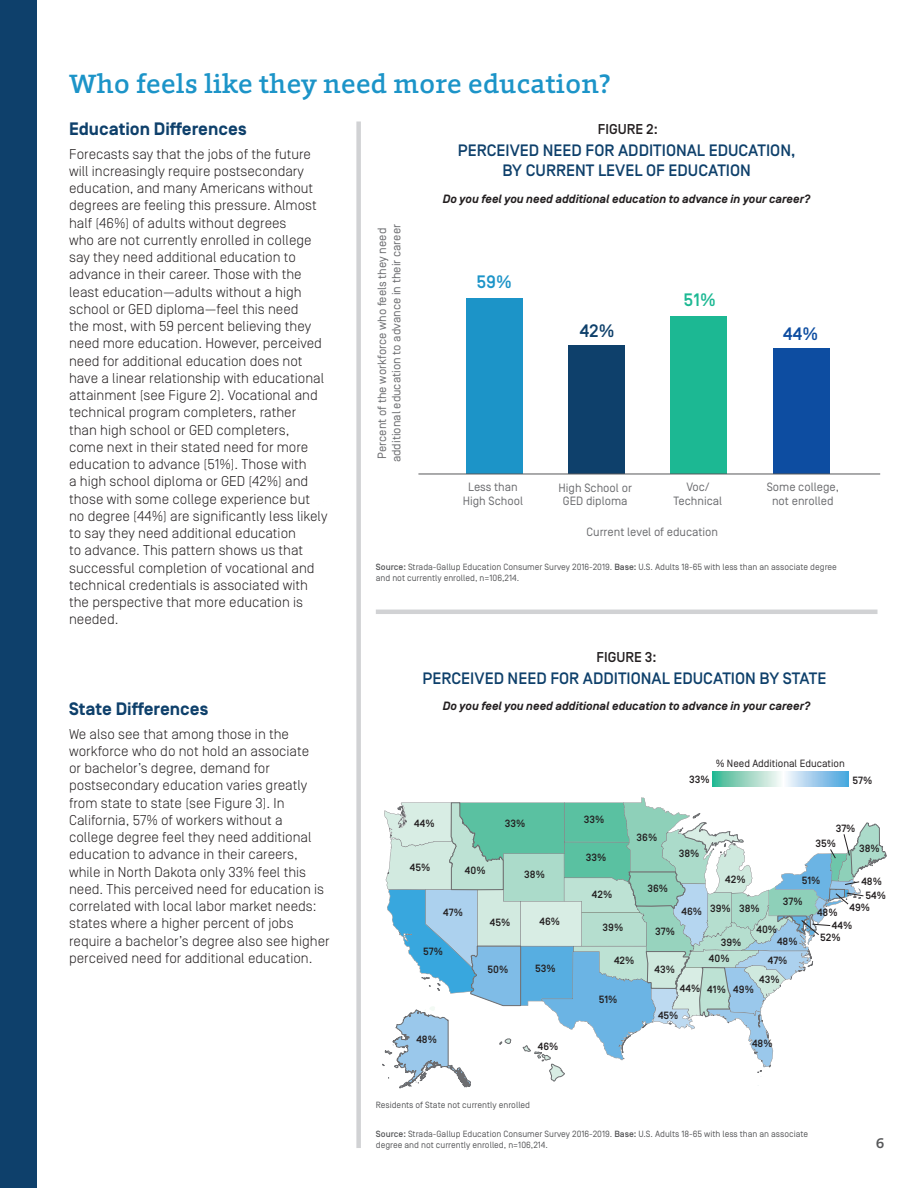
<style>
.page{position:relative;width:918px;height:1188px;background:#fff}
.page>*{position:absolute;margin:0;border:0;box-sizing:border-box;transform-origin:0 0}
.t1{font:500 27px "Foro";color:#1c94c8}
.t2{font:700 18px "Simplon Norm";color:#0e406b}
.t3{font:500 18px "Simplon Norm";color:#1c94c8}
.t4{font:500 18px "Simplon Norm";color:#0e406b}
.t5{font:500 18px "Simplon Norm";color:#1cb893}
.t6{font:500 18px "Simplon Norm";color:#0d4da1}
.t7{font:500 16.5px "Simplon Norm";color:#0e406b}
.t8{font:500 15px "Foro";color:#57585a}
.t9{font:300 14.25px/17.2px "Simplon Norm";color:#231f20}
.t10{font:500 14.25px "Simplon Norm";color:#231f20}
.t11{font:12px/13.5px "Simplon Norm";color:#6c6d70;text-align:center}
.t12{font:italic 700 12px "Simplon Norm";color:#231f20}
.t13{font:500 10.5px "Simplon Norm";color:#231f20}
.t14{font:10.5px "Simplon Norm";color:#231f20}
.t15{font:9px/10.8px "Simplon Norm";color:#57585a}
.s1{font-weight:500}
</style>
<div class="page">
<div style="left:0;top:0;width:37px;height:1188px;background:#0e406b"></div>
<div style="left:356px;top:122px;width:5px;height:1026px;background:#d1d2d4"></div>
<div style="left:773px;top:348px;width:56px;height:126px;background:#0d4da1"></div>
<div style="left:671px;top:316px;width:56px;height:158px;background:#1cb893"></div>
<div style="left:569px;top:345px;width:56px;height:129px;background:#0e406b"></div>
<div style="left:466px;top:299px;width:57px;height:175px;background:#1c94c8"></div>
<hr style="left:418px;top:474px;width:462px;height:1px;background:#57585a">
<hr style="left:376px;top:610px;width:502px;height:4px;background:#d1d2d4">
<svg style="left:713px;top:771px;width:136px;height:16px;background:#9cd2d7"></svg>
<svg style="left:382px;top:797px;width:505px;height:292px"></svg>
<p class="t1" style="left:69px;top:67px;width:543px">Who feels like they need more education?</p>
<p class="t2" style="left:69px;top:119px;width:179px">Education Differences</p>
<p class="t9" style="left:69px;top:145px;width:260px">Forecasts say that the jobs of the future will increasingly require postsecondary education, and many Americans without degrees are feeling this pressure. Almost half (46%) of adults without degrees<br>who are not currently enrolled in college say they need additional education to advance in their career. Those with the least education—adults without a high school or GED diploma—feel this need<br>the most, with 59 percent believing they need more education. However, perceived need for additional education does not have a linear relationship with educational attainment (see Figure 2). Vocational and technical program completers, rather than high school or GED completers, come next in their stated need for more education to advance (51%). Those with<br>a high school diploma or GED (42%) and those with some college experience but no degree (44%) are significantly less likely to say they need additional education<br>to advance. This pattern shows us that successful completion of vocational and technical credentials is associated with the perspective that more education is needed.</p>
<p class="t2" style="left:69px;top:699px;width:141px">State Differences</p>
<p class="t9" style="left:69px;top:725px;width:262px">We also see that among those in the workforce who do not hold an associate<br>or bachelor’s degree, demand for postsecondary education varies greatly from state to state (see Figure 3). In California, 57% of workers without a college degree feel they need additional education to advance in their careers, while in North Dakota only 33% feel this need. This perceived need for education is correlated with local labor market needs: states where a higher percent of jobs require a bachelor’s degree also see higher perceived need for additional education.</p>
<p class="t10" style="left:598px;top:121px;width:62px">FIGURE 2:</p>
<p class="t7" style="left:458px;top:142px;width:339px">PERCEIVED NEED FOR ADDITIONAL EDUCATION,</p>
<p class="t7" style="left:502px;top:162px;width:250px">BY CURRENT LEVEL OF EDUCATION</p>
<p class="t11" style="left:375px;top:462px;width:240px;line-height:14.4px;rotate:-90deg">Percent of the workforce who feels they need additional education to advance in their career</p>
<p class="t12" style="left:443px;top:192px;width:369px">Do you feel you need additional education to advance in your career?</p>
<p class="t3" style="left:477px;top:272px;width:37px">59%</p>
<p class="t4" style="left:580px;top:321px;width:36px">42%</p>
<p class="t5" style="left:684px;top:291px;width:34px">51%</p>
<p class="t6" style="left:783px;top:324px;width:37px">44%</p>
<p class="t11" style="left:468px;top:481px;width:51px">Less than</p>
<p class="t11" style="left:463px;top:494px;width:62px">High School</p>
<p class="t11" style="left:559px;top:481px;width:75px">High School or<br>GED diploma</p>
<p class="t11" style="left:686px;top:481px;width:24px">Voc/</p>
<p class="t11" style="left:673px;top:494px;width:50px">Technical</p>
<p class="t11" style="left:587px;top:525px;width:133px">Current level of education</p>
<p class="t11" style="left:767px;top:481px;width:74px">Some college, not enrolled</p>
<p class="t15" style="left:376px;top:562px;width:463px"><span class="s1">Source:</span> Strada-Gallup Education Consumer Survey 2016-2019. <span class="s1">Base:</span> U.S. Adults 18-65 with less than an associate degree and not currently enrolled, n=106,214.</p>
<p class="t10" style="left:597px;top:649px;width:62px">FIGURE 3:</p>
<p class="t7" style="left:423px;top:670px;width:405px">PERCEIVED NEED FOR ADDITIONAL EDUCATION BY STATE</p>
<p class="t12" style="left:443px;top:699px;width:369px">Do you feel you need additional education to advance in your career?</p>
<p class="t14" style="left:716px;top:758px;width:131px">% Need Additional Education</p>
<p class="t13" style="left:689px;top:774px;width:22px">33%</p>
<p class="t13" style="left:853px;top:775px;width:21px">57%</p>
<p class="t13" style="left:414px;top:818px;width:22px">44%</p>
<p class="t13" style="left:410px;top:861px;width:22px">45%</p>
<p class="t13" style="left:465px;top:865px;width:22px">40%</p>
<p class="t13" style="left:505px;top:818px;width:22px">33%</p>
<p class="t13" style="left:524px;top:869px;width:22px">38%</p>
<p class="t13" style="left:443px;top:907px;width:21px">47%</p>
<p class="t13" style="left:423px;top:946px;width:21px">57%</p>
<p class="t13" style="left:490px;top:917px;width:22px">45%</p>
<p class="t13" style="left:539px;top:915px;width:22px">46%</p>
<p class="t13" style="left:488px;top:964px;width:22px">50%</p>
<p class="t13" style="left:535px;top:963px;width:22px">53%</p>
<p class="t13" style="left:584px;top:814px;width:22px">33%</p>
<p class="t13" style="left:586px;top:852px;width:22px">33%</p>
<p class="t13" style="left:592px;top:888px;width:22px">42%</p>
<p class="t13" style="left:603px;top:922px;width:22px">39%</p>
<p class="t13" style="left:614px;top:954px;width:22px">42%</p>
<p class="t13" style="left:599px;top:993px;width:20px">51%</p>
<p class="t13" style="left:836px;top:823px;width:21px">37%</p>
<p class="t13" style="left:637px;top:831px;width:22px">36%</p>
<p class="t13" style="left:815px;top:837px;width:22px">35%</p>
<p class="t13" style="left:859px;top:843px;width:22px">38%</p>
<p class="t13" style="left:679px;top:847px;width:22px">38%</p>
<p class="t13" style="left:725px;top:873px;width:22px">42%</p>
<p class="t13" style="left:710px;top:903px;width:22px">39%</p>
<p class="t13" style="left:739px;top:903px;width:22px">38%</p>
<p class="t13" style="left:721px;top:937px;width:22px">39%</p>
<p class="t13" style="left:709px;top:953px;width:22px">40%</p>
<p class="t13" style="left:768px;top:954px;width:21px">47%</p>
<p class="t13" style="left:707px;top:984px;width:20px">41%</p>
<p class="t13" style="left:733px;top:984px;width:22px">49%</p>
<p class="t13" style="left:802px;top:875px;width:20px">51%</p>
<p class="t13" style="left:861px;top:876px;width:22px">48%</p>
<p class="t13" style="left:647px;top:883px;width:22px">36%</p>
<p class="t13" style="left:655px;top:926px;width:21px">37%</p>
<p class="t13" style="left:655px;top:964px;width:22px">43%</p>
<p class="t13" style="left:658px;top:1010px;width:22px">45%</p>
<p class="t13" style="left:866px;top:890px;width:22px">54%</p>
<p class="t13" style="left:783px;top:896px;width:21px">37%</p>
<p class="t13" style="left:849px;top:902px;width:22px">49%</p>
<p class="t13" style="left:681px;top:906px;width:22px">46%</p>
<p class="t13" style="left:817px;top:907px;width:22px">48%</p>
<p class="t13" style="left:832px;top:919px;width:22px">44%</p>
<p class="t13" style="left:756px;top:924px;width:22px">40%</p>
<p class="t13" style="left:820px;top:932px;width:22px">52%</p>
<p class="t13" style="left:777px;top:936px;width:22px">48%</p>
<p class="t13" style="left:759px;top:973px;width:22px">43%</p>
<p class="t13" style="left:680px;top:982px;width:22px">44%</p>
<p class="t13" style="left:416px;top:1034px;width:22px">48%</p>
<p class="t13" style="left:538px;top:1041px;width:22px">46%</p>
<p class="t13" style="left:752px;top:1038px;width:22px">48%</p>
<p class="t15" style="left:376px;top:1099px;width:156px">Residents of State not currently enrolled</p>
<p class="t15" style="left:376px;top:1129px;width:434px"><span class="s1">Source:</span> Strada-Gallup Education Consumer Survey 2016-2019. <span class="s1">Base:</span> U.S. Adults 18-65 with less than an associate degree and not currently enrolled, n=106,214.</p>
<p class="t8" style="left:876px;top:1134px;width:10px">6</p>
</div>
